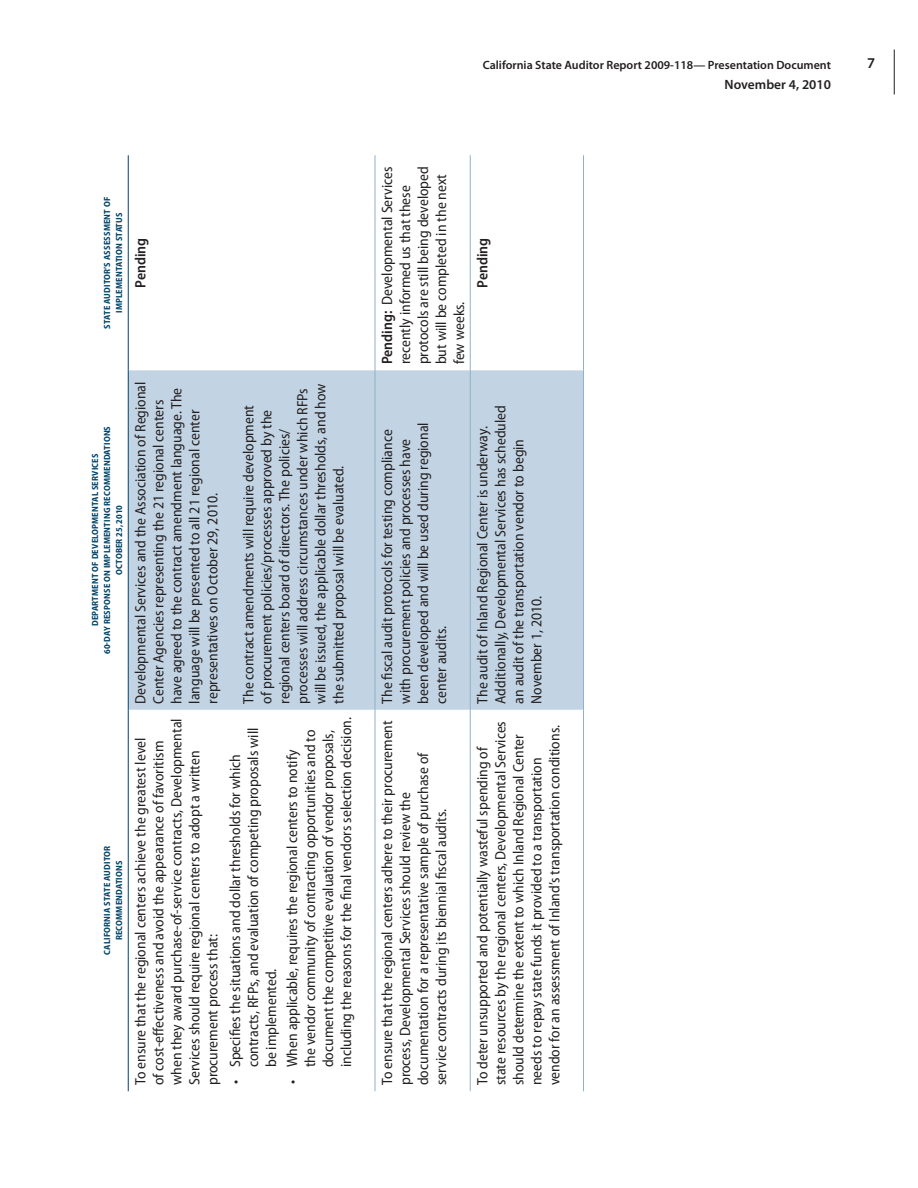
<style>
.page{position:relative;width:918px;height:1188px;background:#fff}
.page>*{position:absolute;margin:0;border:0;box-sizing:border-box;transform-origin:0 0}
.NewTableText{font:semi-condensed 15px/18px "Myriad Pro";color:#231f20}
.NewTableText-2{font:600 semi-condensed 15px "Myriad Pro";color:#231f20}
.t1{font:600 15px "Myriad Pro";color:#231f20}
.t2{font:600 13.5px "Myriad Pro";color:#231f20}
.t3{font:600 12px "Myriad Pro";color:#231f20}
.table_heads{font:700 semi-condensed 9px "Myriad Pro";letter-spacing:.02em;color:#00446a}
.s1{font-weight:600}
</style>
<div class="page">
<hr style="left:894px;top:50px;width:1px;height:44px;background:#231f20">
<div style="left:129px;top:370px;width:454px;height:340px;background:#c2d4e3"></div>
<hr style="left:375px;top:710px;width:1px;height:381px;background:#90b1c9">
<hr style="left:375px;top:370px;width:1px;height:340px;background:#90b1c9">
<hr style="left:375px;top:155px;width:1px;height:215px;background:#90b1c9">
<hr style="left:470px;top:710px;width:1px;height:381px;background:#90b1c9">
<hr style="left:470px;top:370px;width:1px;height:340px;background:#90b1c9">
<hr style="left:470px;top:155px;width:1px;height:215px;background:#90b1c9">
<hr style="left:583px;top:710px;width:1px;height:381px;background:#90b1c9">
<hr style="left:583px;top:370px;width:1px;height:340px;background:#90b1c9">
<hr style="left:583px;top:155px;width:1px;height:215px;background:#90b1c9">
<hr style="left:128px;top:710px;width:1px;height:381px;background:#00446a">
<hr style="left:128px;top:370px;width:1px;height:340px;background:#00446a">
<hr style="left:128px;top:155px;width:1px;height:215px;background:#00446a">
<p class="t3" style="left:483px;top:57px;width:350px">California State Auditor Report 2009-118— Presentation Document</p>
<p class="t1" style="left:867px;top:53px;width:10px">7</p>
<p class="t2" style="left:725px;top:75px;width:108px">November 4, 2010</p>
<p class="table_heads" style="left:102px;top:329px;width:133px;rotate:-90deg">STATE AUDITOR’S ASSESSMENT OF</p>
<p class="table_heads" style="left:114px;top:313px;width:102px;rotate:-90deg">IMPLEMENTATION STATUS</p>
<p class="NewTableText-2" style="left:132px;top:288px;width:52px;rotate:-90deg">Pending</p>
<p class="table_heads" style="left:102px;top:654px;width:230px;rotate:-90deg">60-DAY RESPONSE ON IMPLEMENTING RECOMMENDATIONS</p>
<p class="table_heads" style="left:90px;top:626px;width:174px;rotate:-90deg">DEPARTMENT OF DEVELOPMENTAL SERVICES</p>
<p class="table_heads" style="left:114px;top:575px;width:72px;rotate:-90deg">OCTOBER 25, 2010</p>
<p class="table_heads" style="left:102px;top:955px;width:111px;rotate:-90deg">CALIFORNIA STATE AUDITOR</p>
<p class="table_heads" style="left:114px;top:940px;width:81px;rotate:-90deg">RECOMMENDATIONS</p>
<p class="NewTableText" style="left:132px;top:704px;width:324px;rotate:-90deg">Developmental Services and the Association of Regional Center Agencies representing the 21 regional centers have agreed to the contract amendment language. The language will be presented to all 21 regional center representatives on October 29, 2010.</p>
<p class="NewTableText" style="left:240px;top:704px;width:322px;rotate:-90deg">The contract amendments will require development<br>of procurement policies/processes approved by the regional centers board of directors. The policies/ processes will address circumstances under which RFPs will be issued, the applicable dollar thresholds, and how the submitted proposal will be evaluated.</p>
<p class="NewTableText" style="left:132px;top:1085px;width:368px;rotate:-90deg">To ensure that the regional centers achieve the greatest level<br>of cost-effectiveness and avoid the appearance of favoritism when they award purchase-of-service contracts, Developmental Services should require regional centers to adopt a written procurement process that:</p>
<p class="NewTableText" style="left:226px;top:1067px;width:341px;text-indent:-16px;rotate:-90deg">• Specifies the situations and dollar thresholds for which contracts, RFPs, and evaluation of competing proposals will be implemented.</p>
<p class="NewTableText" style="left:283px;top:1067px;width:352px;text-indent:-16px;rotate:-90deg">• When applicable, requires the regional centers to notify<br>the vendor community of contracting opportunities and to document the competitive evaluation of vendor proposals, including the reasons for the final vendors selection decision.</p>
<p class="NewTableText" style="left:379px;top:364px;width:200px;rotate:-90deg"><span class="s1">Pending:</span> Developmental Services recently informed us that these protocols are still being developed but will be completed in the next few weeks.</p>
<p class="NewTableText-2" style="left:474px;top:288px;width:52px;rotate:-90deg">Pending</p>
<p class="NewTableText" style="left:379px;top:704px;width:283px;rotate:-90deg">The fiscal audit protocols for testing compliance with procurement policies and processes have been developed and will be used during regional center audits.</p>
<p class="NewTableText" style="left:379px;top:1085px;width:366px;rotate:-90deg">To ensure that the regional centers adhere to their procurement process, Developmental Services should review the documentation for a representative sample of purchase of service contracts during its biennial fiscal audits.</p>
<p class="NewTableText" style="left:474px;top:704px;width:300px;rotate:-90deg">The audit of Inland Regional Center is underway.<br>Additionally, Developmental Services has scheduled an audit of the transportation vendor to begin November 1, 2010.</p>
<p class="NewTableText" style="left:474px;top:1085px;width:366px;rotate:-90deg">To deter unsupported and potentially wasteful spending of state resources by the regional centers, Developmental Services should determine the extent to which Inland Regional Center needs to repay state funds it provided to a transportation vendor for an assessment of Inland’s transportation conditions.</p>
</div>
